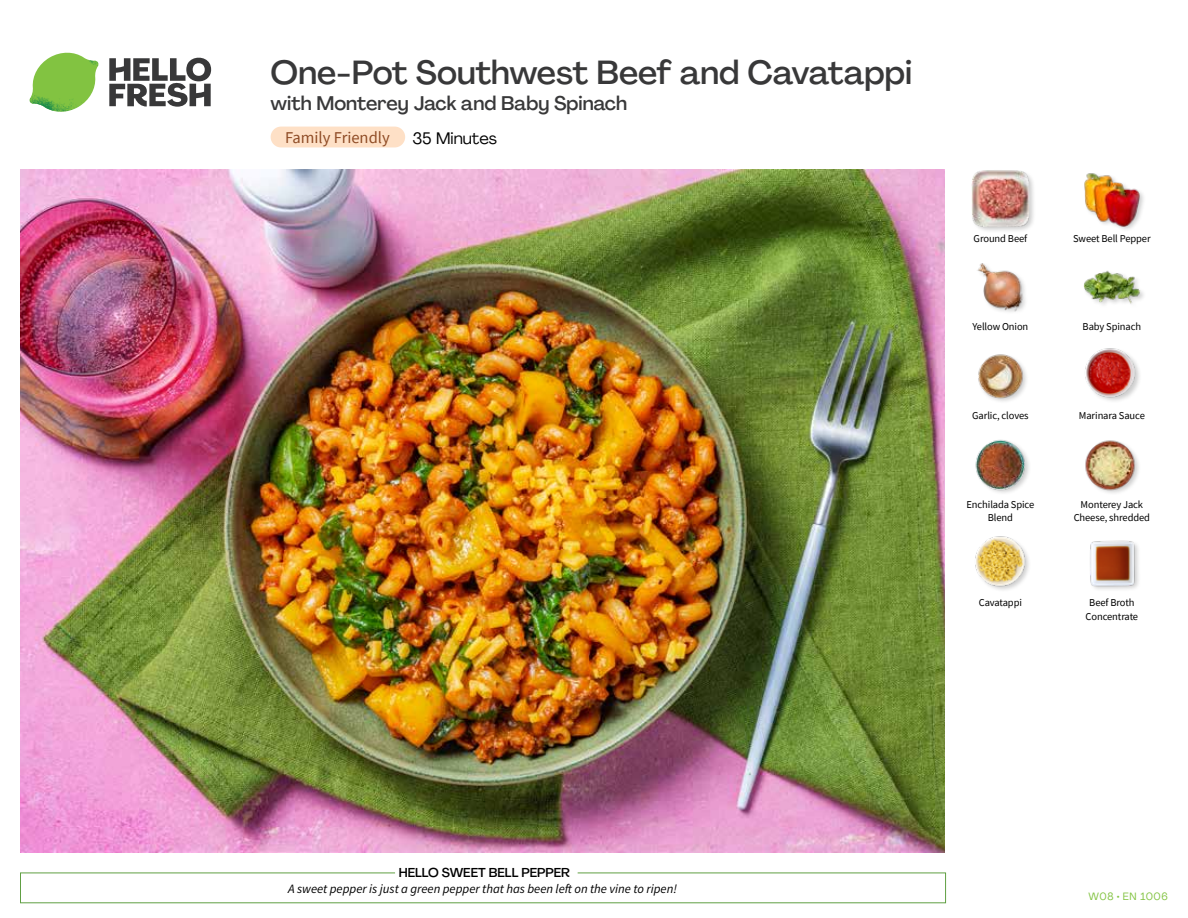
<style>
.page{position:relative;width:1188px;height:918px;background:#fff}
.page>*{position:absolute;margin:0;border:0;box-sizing:border-box;transform-origin:0 0}
.t1{font:500 33px "Agrandir";letter-spacing:-.005em;color:#383839}
.t2{font:500 19.5px "Agrandir";color:#383839}
.t3{font:16.5px "Source Sans Pro";color:#8e4b25}
.t4{font:16.5px "Agrandir";color:#000}
.t5{font:italic 12.75px "Source Sans Pro";color:#000}
.t6{font:500 12.75px "Agrandir";color:#000}
.t7{font:10.5px/13.5px "Source Sans Pro";letter-spacing:-.01em;color:#000;text-align:center}
.t8{font:10.5px "Agrandir";letter-spacing:.05em;color:#82c341}
</style>
<div class="page">
<div style="left:271px;top:127px;width:134px;height:20px;background:#fee0c6;border-radius:10px"></div>
<svg style="left:109px;top:57px;width:102px;height:50px"></svg>
<svg style="left:34px;top:53px;width:62px;height:40px"></svg>
<img style="left:67px;top:53px;width:32px;height:26px">
<img style="left:33px;top:75px;width:59px;height:11px">
<img style="left:29px;top:79px;width:61px;height:33px">
<img style="left:65px;top:86px;width:27px;height:25px">
<div style="left:20px;top:873px;width:926px;height:30px;border:1px solid #609f43"></div>
<div style="left:395px;top:865px;width:183px;height:15px;background:#fff"></div>
<img style="left:21px;top:170px;width:924px;height:682px">
<img style="left:1090px;top:540px;width:49px;height:49px">
<img style="left:975px;top:536px;width:54px;height:54px">
<img style="left:1085px;top:440px;width:54px;height:53px">
<img style="left:975px;top:439px;width:54px;height:54px">
<img style="left:1085px;top:348px;width:55px;height:53px">
<img style="left:978px;top:354px;width:49px;height:48px">
<div style="left:1083px;top:270px;width:64px;height:40px;background:#000;opacity:.2"></div>
<img style="left:1083px;top:270px;width:58px;height:40px">
<img style="left:977px;top:263px;width:48px;height:49px">
<div style="left:1083px;top:172px;width:63px;height:61px;background:#000;opacity:.2"></div>
<img style="left:1083px;top:172px;width:58px;height:55px">
<div style="left:971px;top:170px;width:65px;height:63px;background:#000;opacity:.2"></div>
<img style="left:972px;top:170px;width:57px;height:57px">
<h1 class="t1" style="left:271px;top:52px;width:643px">One-Pot Southwest Beef and Cavatappi</h1>
<h2 class="t2" style="left:271px;top:91px;width:358px">with Monterey Jack and Baby Spinach</h2>
<h3 class="t3" style="left:285px;top:127px;width:106px">Family Friendly</h3>
<h3 class="t4" style="left:412px;top:128px;width:86px">35 Minutes</h3>
<p class="t7" style="left:974px;top:231px;width:55px">Ground Beef</p>
<p class="t7" style="left:1073px;top:231px;width:79px">Sweet Bell Pepper</p>
<p class="t7" style="left:972px;top:320px;width:57px">Yellow Onion</p>
<p class="t7" style="left:1083px;top:320px;width:60px">Baby Spinach</p>
<p class="t7" style="left:972px;top:409px;width:58px">Garlic, cloves</p>
<p class="t7" style="left:1079px;top:409px;width:67px">Marinara Sauce</p>
<p class="t7" style="left:966px;top:498px;width:69px">Enchilada Spice<br>Blend</p>
<p class="t7" style="left:979px;top:596px;width:45px">Cavatappi</p>
<p class="t7" style="left:1074px;top:498px;width:78px">Monterey Jack<br>Cheese, shredded</p>
<p class="t7" style="left:1086px;top:596px;width:54px">Beef Broth<br>Concentrate</p>
<p class="t6" style="left:399px;top:864px;width:173px">HELLO SWEET BELL PEPPER</p>
<p class="t5" style="left:288px;top:881px;width:390px">A sweet pepper is just a green pepper that has been left on the vine to ripen!</p>
<p class="t8" style="left:1088px;top:890px;width:81px">W08 • EN 1006</p>
</div>
